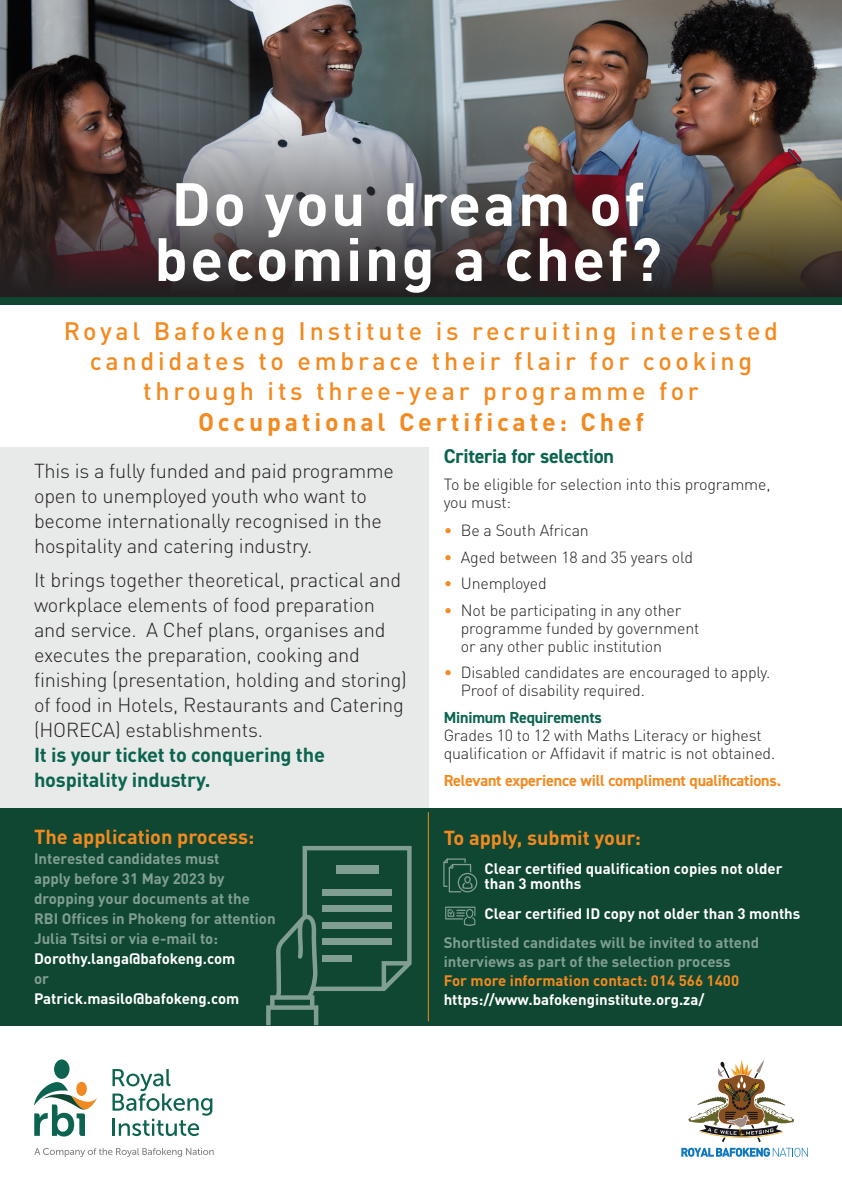
<style>
.page{position:relative;width:842px;height:1191px;background:#fff}
.page>*{position:absolute;margin:0;border:0;box-sizing:border-box;transform-origin:0 0}
.t1{font:700 60px/55px "DINOT";letter-spacing:.04em;color:#fff}
.t2{font:500 25px/30px "DINOT";letter-spacing:.15em;color:#f28a20;text-align:center}
.t3{font:300 20px/25px "DINOT";letter-spacing:-.01em;color:#231f20}
.t4{font:700 20px "DINOT";color:#f28a20}
.t5{font:700 20px "DIN2014";letter-spacing:-.01em;color:#0b6450}
.t6{font:300 16px/18px "DINOT";letter-spacing:-.01em;color:#231f20}
.t7{font:700 16px "DIN2014";letter-spacing:-.01em;color:#f28a20}
.t8{font:700 15px/20px "DINOT";color:#819e93}
.t9{font:700 15px/15px "DINOT";color:#fff}
.s1{font-weight:700}
.s2{font-weight:700;color:#0b6450}
.s3{color:#f28a20}
.s4{font-family:"DIN2014";font-weight:700;color:#0b6450}
.s5{color:#fff}
</style>
<div class="page">
<div style="left:0;top:447px;width:428px;height:361px;background:#e7eae8"></div>
<div style="left:54px;top:1059px;width:16px;height:19px;background:#0c6450;border-radius:50%"></div>
<svg style="left:34px;top:1148px;width:180px;height:9px"></svg>
<svg style="left:113px;top:1069px;width:99px;height:67px"></svg>
<svg style="left:34px;top:1081px;width:63px;height:56px"></svg>
<svg style="left:681px;top:1060px;width:127px;height:96px"></svg>
<img style="left:0;top:0;width:842px;height:111px">
<div style="left:0;top:808px;width:842px;height:217px;background:#0f4733"></div>
<hr style="left:428px;top:812px;width:1px;height:209px;background:#f28a20">
<img style="left:0;top:111px;width:842px;height:187px">
<div style="left:0;top:298px;width:842px;height:7px;background:#0f4733"></div>
<svg style="left:445px;top:906px;width:30px;height:20px"></svg>
<svg style="left:443px;top:858px;width:34px;height:34px"></svg>
<svg style="left:266px;top:846px;width:146px;height:179px"></svg>
<p class="t1" style="left:154px;top:175px;width:509px">Do you dream of becoming a chef?</p>
<p class="t2" style="left:64px;top:316px;width:716px">Royal Bafokeng Institute is recruiting interested candidates to embrace their flair for cooking through its three-year programme for <span class="s1">Occupational Certificate: Chef</span></p>
<p class="t3" style="left:34px;top:457px;width:362px">This is a fully funded and paid programme open to unemployed youth who want to become internationally recognised in the hospitality and catering industry.</p>
<p class="t3" style="left:34px;top:566px;width:374px">It brings together theoretical, practical and workplace elements of food preparation and service. A Chef plans, organises and executes the preparation, cooking and finishing (presentation, holding and storing) of food in Hotels, Restaurants and Catering (HORECA) establishments.<br><span class="s2">It is your ticket to conquering the hospitality industry.</span></p>
<p class="t5" style="left:444px;top:443px;width:172px">Criteria for selection</p>
<p class="t6" style="left:444px;top:474px;width:328px">To be eligible for selection into this programme, you must:</p>
<p class="t6" style="left:444px;top:521px;width:147px"><span class="s3">•</span> Be a South African</p>
<p class="t6" style="left:444px;top:547px;width:251px"><span class="s3">•</span> Aged between 18 and 35 years old</p>
<p class="t6" style="left:444px;top:574px;width:104px"><span class="s3">•</span> Unemployed</p>
<p class="t6" style="left:461px;top:600px;width:240px;text-indent:-17px"><span class="s3">•</span> Not be participating in any other programme funded by government or any other public institution</p>
<p class="t6" style="left:461px;top:663px;width:311px;text-indent:-17px"><span class="s3">•</span> Disabled candidates are encouraged to apply.<br>Proof of disability required.</p>
<p class="t6" style="left:444px;top:707px;width:333px"><span class="s4">Minimum Requirements<br></span>Grades 10 to 12 with Maths Literacy or highest qualification or Affidavit if matric is not obtained.</p>
<p class="t7" style="left:444px;top:770px;width:339px">Relevant experience will compliment qualifications.</p>
<p class="t4" style="left:34px;top:824px;width:222px">The application process:</p>
<p class="t8" style="left:34px;top:848px;width:243px">Interested candidates must<br>apply before 31 May 2023 by dropping your documents at the<br>RBI Offices in Phokeng for attention<br>Julia Tsitsi or via e-mail to:<br><span class="s5">Dorothy.langa@bafokeng.com<br></span>or<br><span class="s5">Patrick.masilo@bafokeng.com</span></p>
<p class="t4" style="left:444px;top:825px;width:199px">To apply, submit your:</p>
<p class="t9" style="left:484px;top:860px;width:300px">Clear certified qualification copies not older than 3 months</p>
<p class="t9" style="left:484px;top:905px;width:317px">Clear certified ID copy not older than 3 months</p>
<p class="t8" style="left:444px;top:932px;width:317px;line-height:19px">Shortlisted candidates will be invited to attend interviews as part of the selection process<br><span class="s3">For more information contact: 014 566 1400 </span><span class="s5">https://www.bafokenginstitute.org.za/</span></p>
</div>
